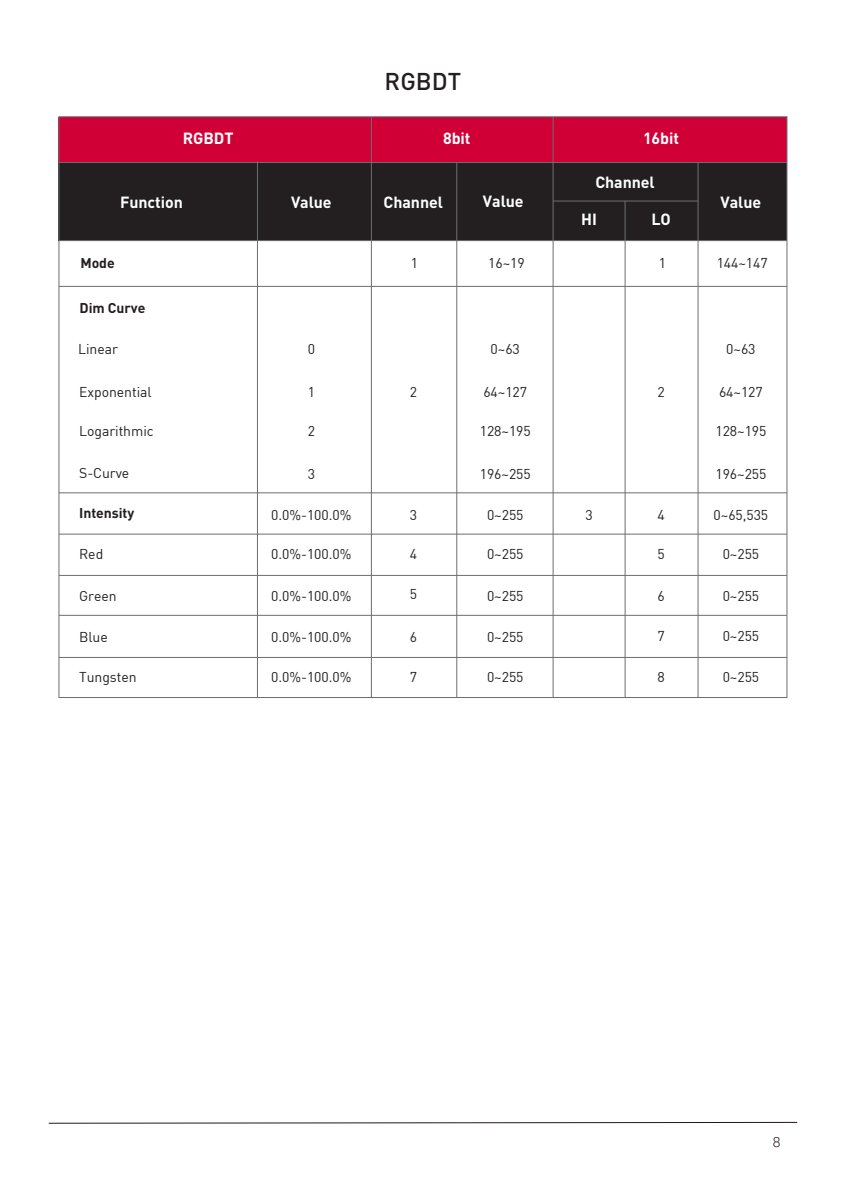
<style>
.page{position:relative;width:842px;height:1191px;background:#fff}
.page>*{position:absolute;margin:0;border:0;box-sizing:border-box;transform-origin:0 0}
.t1{font:500 24px "DIN";color:#231f20}
.t2{font:700 16px "DIN";letter-spacing:-.005em;color:#fff}
.t3{font:14px "DIN";letter-spacing:-.005em;color:#231f20}
.t4{font:700 14px "DIN";letter-spacing:-.005em;color:#231f20}
.t5{font:300 14px "Roboto";color:#231815}
</style>
<div class="page">
<div style="left:59px;top:161px;width:728px;height:80px;background:#231f20"></div>
<div style="left:59px;top:117px;width:728px;height:45px;background:#d00037"></div>
<hr style="left:59px;top:575px;width:728px;height:1px;background:#6d6e71">
<hr style="left:59px;top:615px;width:728px;height:1px;background:#6d6e71">
<hr style="left:59px;top:657px;width:728px;height:1px;background:#6d6e71">
<hr style="left:59px;top:533px;width:728px;height:1px;background:#6d6e71">
<hr style="left:59px;top:492px;width:728px;height:1px;background:#6d6e71">
<hr style="left:59px;top:286px;width:728px;height:1px;background:#6d6e71">
<hr style="left:59px;top:162px;width:728px;height:1px;background:#6d6e71">
<hr style="left:59px;top:240px;width:728px;height:1px;background:#6d6e71">
<hr style="left:553px;top:200px;width:145px;height:1px;background:#6d6e71">
<hr style="left:697px;top:162px;width:1px;height:535px;background:#6d6e71">
<hr style="left:625px;top:201px;width:1px;height:496px;background:#6d6e71">
<hr style="left:553px;top:117px;width:1px;height:580px;background:#6d6e71">
<hr style="left:456px;top:162px;width:1px;height:535px;background:#6d6e71">
<hr style="left:371px;top:117px;width:1px;height:580px;background:#6d6e71">
<hr style="left:257px;top:161px;width:1px;height:536px;background:#6d6e71">
<svg style="left:48px;top:1121px;width:750px;height:3px"></svg>
<h1 class="t1" style="left:385px;top:66px;width:78px">RGBDT</h1>
<p class="t2" style="left:183px;top:128px;width:52px">RGBDT</p>
<p class="t2" style="left:443px;top:128px;width:29px">8bit</p>
<p class="t2" style="left:643px;top:128px;width:38px">16bit</p>
<p class="t2" style="left:595px;top:172px;width:61px">Channel</p>
<p class="t2" style="left:120px;top:191px;width:64px">Function</p>
<p class="t2" style="left:291px;top:191px;width:42px">Value</p>
<p class="t2" style="left:384px;top:191px;width:61px">Channel</p>
<p class="t2" style="left:483px;top:190px;width:42px">Value</p>
<p class="t2" style="left:720px;top:191px;width:42px">Value</p>
<p class="t2" style="left:581px;top:209px;width:17px">HI</p>
<p class="t2" style="left:651px;top:209px;width:21px">LO</p>
<p class="t4" style="left:80px;top:254px;width:36px">Mode</p>
<p class="t3" style="left:411px;top:254px;width:9px">1</p>
<p class="t3" style="left:488px;top:254px;width:38px">16~19</p>
<p class="t3" style="left:659px;top:254px;width:9px">1</p>
<p class="t3" style="left:717px;top:254px;width:53px">144~147</p>
<p class="t4" style="left:80px;top:299px;width:67px">Dim Curve</p>
<p class="t3" style="left:78px;top:340px;width:41px">Linear</p>
<p class="t3" style="left:491px;top:340px;width:31px">0~63</p>
<p class="t3" style="left:483px;top:383px;width:45px">64~127</p>
<p class="t3" style="left:480px;top:422px;width:53px">128~195</p>
<p class="t3" style="left:480px;top:465px;width:53px">196~255</p>
<p class="t3" style="left:487px;top:506px;width:38px">0~255</p>
<p class="t3" style="left:487px;top:545px;width:38px">0~255</p>
<p class="t3" style="left:487px;top:587px;width:38px">0~255</p>
<p class="t3" style="left:487px;top:628px;width:38px">0~255</p>
<p class="t3" style="left:487px;top:668px;width:38px">0~255</p>
<p class="t3" style="left:308px;top:340px;width:9px">0</p>
<p class="t3" style="left:726px;top:340px;width:31px">0~63</p>
<p class="t3" style="left:308px;top:383px;width:9px">1</p>
<p class="t3" style="left:410px;top:383px;width:9px">2</p>
<p class="t3" style="left:719px;top:383px;width:45px">64~127</p>
<p class="t3" style="left:715px;top:422px;width:53px">128~195</p>
<p class="t3" style="left:715px;top:465px;width:53px">196~255</p>
<p class="t3" style="left:714px;top:506px;width:56px">0~65,535</p>
<p class="t3" style="left:723px;top:545px;width:38px">0~255</p>
<p class="t3" style="left:723px;top:587px;width:38px">0~255</p>
<p class="t3" style="left:723px;top:627px;width:38px">0~255</p>
<p class="t3" style="left:723px;top:668px;width:38px">0~255</p>
<p class="t3" style="left:657px;top:383px;width:9px">2</p>
<p class="t3" style="left:79px;top:383px;width:74px">Exponential</p>
<p class="t3" style="left:308px;top:422px;width:9px">2</p>
<p class="t3" style="left:308px;top:465px;width:9px">3</p>
<p class="t3" style="left:271px;top:506px;width:82px">0.0%-100.0%</p>
<p class="t3" style="left:271px;top:545px;width:82px">0.0%-100.0%</p>
<p class="t3" style="left:271px;top:587px;width:82px">0.0%-100.0%</p>
<p class="t3" style="left:271px;top:628px;width:82px">0.0%-100.0%</p>
<p class="t3" style="left:271px;top:668px;width:82px">0.0%-100.0%</p>
<p class="t3" style="left:79px;top:422px;width:76px">Logarithmic</p>
<p class="t3" style="left:79px;top:464px;width:52px">S-Curve</p>
<p class="t4" style="left:79px;top:504px;width:57px">Intensity</p>
<p class="t3" style="left:585px;top:506px;width:9px">3</p>
<p class="t3" style="left:657px;top:506px;width:9px">4</p>
<p class="t3" style="left:410px;top:506px;width:9px">3</p>
<p class="t3" style="left:410px;top:545px;width:9px">4</p>
<p class="t3" style="left:410px;top:585px;width:9px">5</p>
<p class="t3" style="left:79px;top:545px;width:26px">Red</p>
<p class="t3" style="left:79px;top:587px;width:39px">Green</p>
<p class="t3" style="left:79px;top:628px;width:30px">Blue</p>
<p class="t3" style="left:79px;top:668px;width:59px">Tungsten</p>
<p class="t3" style="left:657px;top:545px;width:9px">5</p>
<p class="t3" style="left:657px;top:587px;width:9px">6</p>
<p class="t3" style="left:657px;top:627px;width:9px">7</p>
<p class="t3" style="left:410px;top:628px;width:9px">6</p>
<p class="t3" style="left:410px;top:668px;width:9px">7</p>
<p class="t3" style="left:657px;top:668px;width:9px">8</p>
<p class="t5" style="left:773px;top:1132px;width:9px">8</p>
</div>
